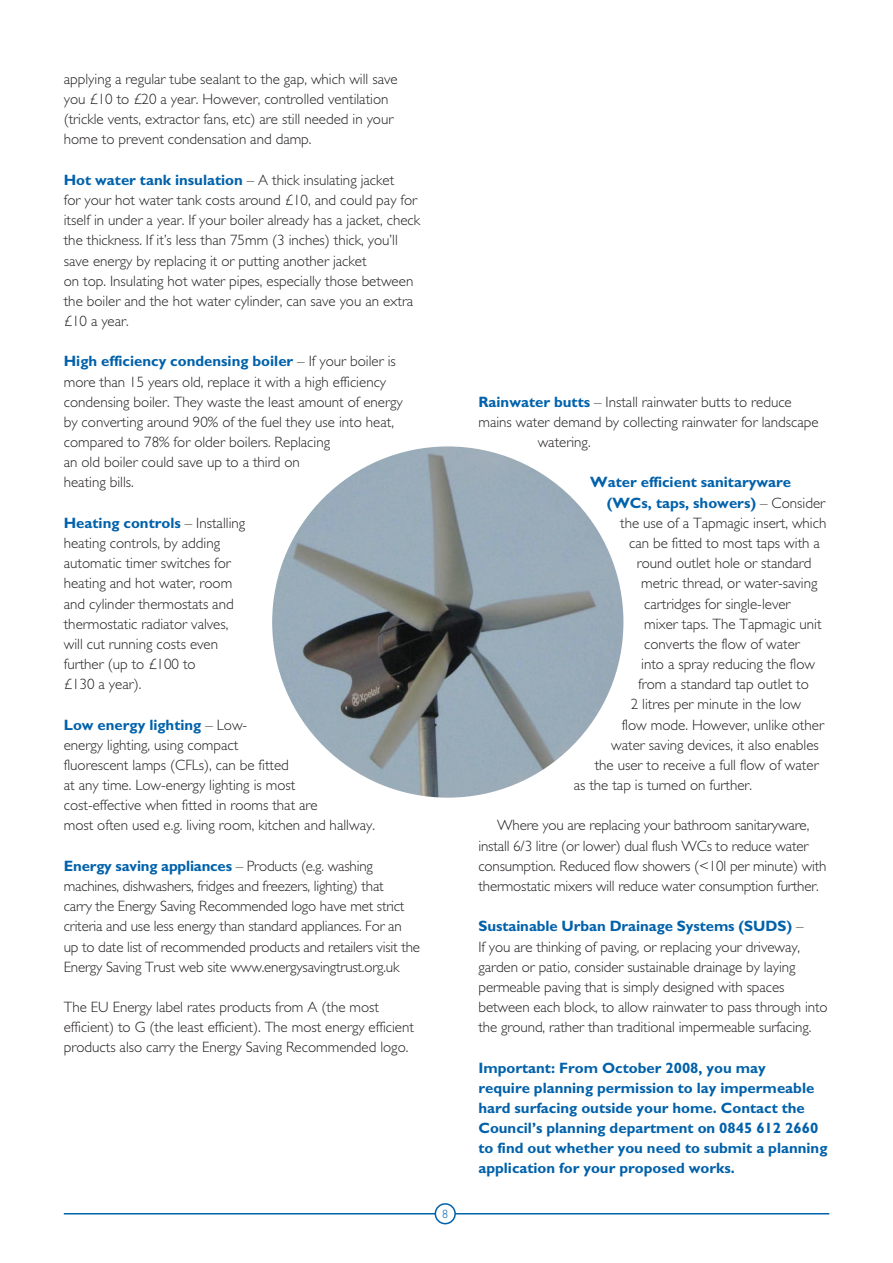
<style>
.page{position:relative;width:893px;height:1263px;background:#fff}
.page>*{position:absolute;margin:0;border:0;box-sizing:border-box;transform-origin:0 0}
.t1{font:300 15px/20.2px "Gill Sans";color:#231f20}
.t2{font:700 15px/20.2px "Gill Sans";color:#0161aa}
.t3{font:300 12px "Gill Sans";color:#0161aa}
.s1{font-weight:700;color:#0161aa}
.s2{font-weight:300;color:#231f20}
</style>
<div class="page">
<hr style="left:64px;top:1213px;width:765px;height:2px;background:#0161aa">
<img style="left:272px;top:446px;width:351px;height:352px;border-radius:50%">
<div style="left:435px;top:1204px;width:20px;height:20px;background:#fff;border-radius:50%"></div>
<div style="left:435px;top:1203px;width:21px;height:21px;border:2px solid #0161aa;border-radius:50%"></div>
<p class="t1" style="left:64px;top:71px;width:335px">applying a regular tube sealant to the gap, which will save you £10 to £20 a year. However, controlled ventilation (trickle vents, extractor fans, etc) are still needed in your home to prevent condensation and damp.</p>
<p class="t1" style="left:64px;top:171px;width:358px"><span class="s1">Hot water tank insulation</span> – A thick insulating jacket<br>for your hot water tank costs around £10, and could pay for itself in under a year. If your boiler already has a jacket, check the thickness. If it’s less than 75mm (3 inches) thick, you’ll save energy by replacing it or putting another jacket<br>on top. Insulating hot water pipes, especially those between the boiler and the hot water cylinder, can save you an extra £10 a year.</p>
<p class="t1" style="left:64px;top:353px;width:340px"><span class="s1">High efficiency condensing boiler</span> – If your boiler is more than 15 years old, replace it with a high efficiency condensing boiler. They waste the least amount of energy by converting around 90% of the fuel they use into heat, compared to 78% for older boilers. Replacing</p>
<p class="t1" style="left:64px;top:454px;width:238px">an old boiler could save up to a third on heating bills.</p>
<p class="t1" style="left:478px;top:393px;width:315px"><span class="s1">Rainwater butts</span> – Install rainwater butts to reduce</p>
<p class="t1" style="left:478px;top:413px;width:342px">mains water demand by collecting rainwater for landscape</p>
<p class="t1" style="left:538px;top:434px;width:54px">watering.</p>
<p class="t2" style="left:590px;top:474px;width:202px">Water efficient sanitaryware</p>
<p class="t2" style="left:607px;top:494px;width:220px">(WCs, taps, showers) <span class="s2">– Consider</span></p>
<p class="t2" style="left:64px;top:514px;width:183px">Heating controls <span class="s2">– Installing</span></p>
<p class="t1" style="left:620px;top:514px;width:208px">the use of a Tapmagic insert, which</p>
<p class="t1" style="left:64px;top:534px;width:158px">heating controls, by adding</p>
<p class="t1" style="left:629px;top:534px;width:192px">can be fitted to most taps with a</p>
<p class="t1" style="left:64px;top:555px;width:169px">automatic timer switches for</p>
<p class="t1" style="left:637px;top:555px;width:176px">round outlet hole or standard</p>
<p class="t1" style="left:64px;top:575px;width:170px">heating and hot water, room</p>
<p class="t1" style="left:641px;top:575px;width:178px">metric thread, or water-saving</p>
<p class="t1" style="left:64px;top:595px;width:171px">and cylinder thermostats and</p>
<p class="t1" style="left:644px;top:595px;width:148px">cartridges for single-lever</p>
<p class="t1" style="left:64px;top:615px;width:166px">thermostatic radiator valves,</p>
<p class="t1" style="left:644px;top:615px;width:179px">mixer taps. The Tapmagic unit</p>
<p class="t1" style="left:64px;top:635px;width:156px">will cut running costs even</p>
<p class="t1" style="left:644px;top:635px;width:157px">converts the flow of water</p>
<p class="t1" style="left:64px;top:656px;width:133px">further (up to £100 to</p>
<p class="t1" style="left:641px;top:656px;width:175px">into a spray reducing the flow</p>
<p class="t1" style="left:64px;top:676px;width:79px">£130 a year).</p>
<p class="t1" style="left:638px;top:676px;width:172px">from a standard tap outlet to</p>
<p class="t1" style="left:631px;top:696px;width:172px">2 litres per minute in the low</p>
<p class="t2" style="left:64px;top:716px;width:185px">Low energy lighting <span class="s2">– Low-</span></p>
<p class="t1" style="left:622px;top:716px;width:204px">flow mode. However, unlike other</p>
<p class="t1" style="left:64px;top:736px;width:176px">energy lighting, using compact</p>
<p class="t1" style="left:611px;top:736px;width:209px">water saving devices, it also enables</p>
<p class="t1" style="left:64px;top:756px;width:227px">fluorescent lamps (CFLs), can be fitted</p>
<p class="t1" style="left:595px;top:756px;width:225px">the user to receive a full flow of water</p>
<p class="t1" style="left:64px;top:777px;width:233px">at any time. Low-energy lighting is most</p>
<p class="t1" style="left:574px;top:777px;width:180px">as the tap is turned on further.</p>
<p class="t1" style="left:64px;top:797px;width:313px">cost-effective when fitted in rooms that are<br>most often used e.g. living room, kitchen and hallway.</p>
<p class="t1" style="left:64px;top:857px;width:358px"><span class="s1">Energy saving appliances</span> – Products (e.g. washing machines, dishwashers, fridges and freezers, lighting) that<br>carry the Energy Saving Recommended logo have met strict criteria and use less energy than standard appliances. For an up to date list of recommended products and retailers visit the Energy Saving Trust web site www.energysavingtrust.org.uk</p>
<p class="t1" style="left:64px;top:999px;width:352px">The EU Energy label rates products from A (the most efficient) to G (the least efficient). The most energy efficient products also carry the Energy Saving Recommended logo.</p>
<p class="t3" style="left:442px;top:1210px;width:7px">8</p>
<p class="t1" style="left:478px;top:817px;width:350px;text-indent:19px">Where you are replacing your bathroom sanitaryware, install 6/3 litre (or lower) dual flush WCs to reduce water consumption. Reduced flow showers (&lt;10l per minute) with thermostatic mixers will reduce water consumption further.</p>
<p class="t1" style="left:478px;top:918px;width:351px"><span class="s1">Sustainable Urban Drainage Systems (SUDS)</span> –<br>If you are thinking of paving, or replacing your driveway, garden or patio, consider sustainable drainage by laying permeable paving that is simply designed with spaces between each block, to allow rainwater to pass through into the ground, rather than traditional impermeable surfacing.</p>
<p class="t2" style="left:478px;top:1059px;width:351px">Important: From October 2008, you may<br>require planning permission to lay impermeable hard surfacing outside your home. Contact the Council’s planning department on 0845 612 2660 to find out whether you need to submit a planning application for your proposed works.</p>
</div>
